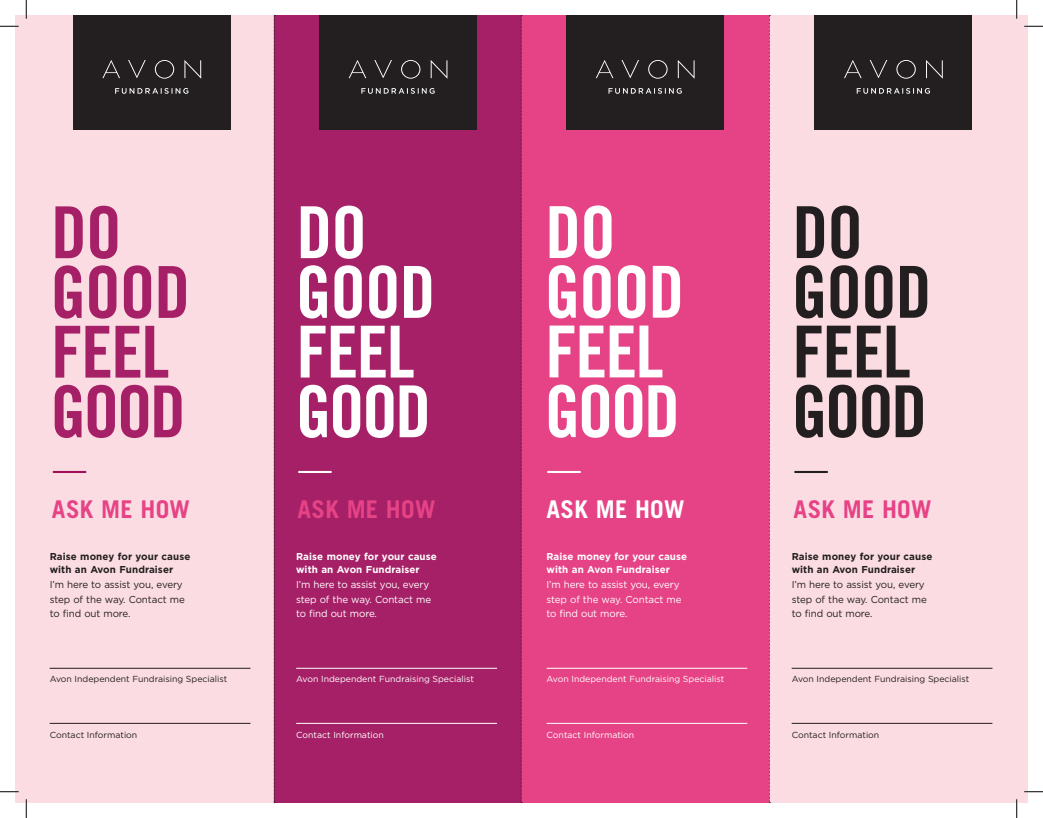
<style>
.page{position:relative;width:1043px;height:818px;background:#fff}
.page>*{position:absolute;margin:0;border:0;box-sizing:border-box;transform-origin:0 0}
.t1{font:71.75px/59.6px "Trade Gothic LT Std Bd Cn 20";letter-spacing:-.025em;color:#fff}
.t2{font:71.75px/59.6px "Trade Gothic LT Std Bd Cn 20";letter-spacing:-.025em;color:#a62067}
.t3{font:71.75px/59.6px "Trade Gothic LT Std Bd Cn 20";letter-spacing:-.025em;color:#231f20}
.t4{font:700 24.38px "Trade Gothic LT Std";letter-spacing:.01em;color:#e64386}
.t5{font:700 24.38px "Trade Gothic LT Std";letter-spacing:.01em;color:#fff}
.t6{font:10px/15px "Gotham";letter-spacing:-.01em;color:#231f20}
.t7{font:10px/15px "Gotham";letter-spacing:-.01em;color:#fff}
.t8{font:700 10px/13.8px "Gotham";letter-spacing:.01em;color:#231f20}
.t9{font:700 10px/13.8px "Gotham";letter-spacing:.01em;color:#fff}
.t10{font:8.75px "Gotham";color:#231f20}
.t11{font:8.75px "Gotham";color:#fff}
</style>
<div class="page">
<div style="left:15px;top:15px;width:259px;height:787px;background:#fbdce2"></div>
<div style="left:769px;top:15px;width:259px;height:787px;background:#fbdce2"></div>
<div style="left:274px;top:15px;width:246px;height:787px;background:#a62067"></div>
<div style="left:521px;top:15px;width:248px;height:787px;background:#e64386"></div>
<svg style="left:274px;top:15px;width:1px;height:788px"></svg>
<svg style="left:521px;top:15px;width:1px;height:788px"></svg>
<svg style="left:769px;top:15px;width:1px;height:788px"></svg>
<hr style="left:53px;top:471px;width:33px;height:2px;background:#a10f59">
<hr style="left:298px;top:471px;width:34px;height:2px;background:#fff">
<hr style="left:794px;top:471px;width:33px;height:2px;background:#231f20">
<hr style="left:547px;top:471px;width:33px;height:2px;background:#fff">
<div style="left:73px;top:15px;width:157px;height:114px;background:#231f20"></div>
<svg style="left:155px;top:60px;width:19px;height:19px"></svg>
<svg style="left:128px;top:60px;width:18px;height:18px"></svg>
<svg style="left:184px;top:60px;width:17px;height:19px"></svg>
<svg style="left:102px;top:60px;width:18px;height:18px"></svg>
<svg style="left:115px;top:88px;width:73px;height:6px"></svg>
<div style="left:319px;top:15px;width:157px;height:114px;background:#231f20"></div>
<svg style="left:401px;top:60px;width:19px;height:19px"></svg>
<svg style="left:374px;top:60px;width:18px;height:18px"></svg>
<svg style="left:430px;top:60px;width:17px;height:19px"></svg>
<svg style="left:349px;top:60px;width:17px;height:18px"></svg>
<svg style="left:361px;top:88px;width:73px;height:6px"></svg>
<div style="left:566px;top:15px;width:157px;height:114px;background:#231f20"></div>
<svg style="left:648px;top:60px;width:19px;height:19px"></svg>
<svg style="left:621px;top:60px;width:18px;height:18px"></svg>
<svg style="left:677px;top:60px;width:17px;height:19px"></svg>
<svg style="left:596px;top:60px;width:17px;height:18px"></svg>
<svg style="left:608px;top:88px;width:73px;height:6px"></svg>
<div style="left:814px;top:15px;width:157px;height:114px;background:#231f20"></div>
<svg style="left:896px;top:60px;width:19px;height:19px"></svg>
<svg style="left:869px;top:60px;width:18px;height:18px"></svg>
<svg style="left:926px;top:60px;width:16px;height:19px"></svg>
<svg style="left:844px;top:60px;width:17px;height:18px"></svg>
<svg style="left:856px;top:88px;width:74px;height:6px"></svg>
<hr style="left:50px;top:668px;width:200px;height:1px;background:#231f20">
<hr style="left:791px;top:668px;width:201px;height:1px;background:#231f20">
<hr style="left:296px;top:668px;width:201px;height:1px;background:#fff">
<hr style="left:546px;top:668px;width:201px;height:1px;background:#fff">
<hr style="left:50px;top:723px;width:200px;height:1px;background:#231f20">
<hr style="left:791px;top:723px;width:201px;height:1px;background:#231f20">
<hr style="left:296px;top:723px;width:201px;height:1px;background:#fff">
<hr style="left:546px;top:723px;width:201px;height:1px;background:#fff">
<svg style="left:0;top:25px;width:19px;height:2px"></svg>
<svg style="left:1024px;top:25px;width:18px;height:2px"></svg>
<svg style="left:0;top:791px;width:19px;height:1px"></svg>
<svg style="left:1024px;top:791px;width:18px;height:1px"></svg>
<svg style="left:25px;top:0;width:2px;height:19px"></svg>
<svg style="left:25px;top:799px;width:2px;height:19px"></svg>
<svg style="left:1016px;top:0;width:1px;height:19px"></svg>
<svg style="left:1015px;top:799px;width:2px;height:19px"></svg>
<h1 class="t1" style="left:544px;top:202px;width:141px">DO<br>GOOD<br>FEEL<br>GOOD</h1>
<h1 class="t2" style="left:50px;top:202px;width:141px">DO<br>GOOD<br>FEEL<br>GOOD</h1>
<h1 class="t1" style="left:296px;top:202px;width:141px">DO<br>GOOD<br>FEEL<br>GOOD</h1>
<h1 class="t3" style="left:791px;top:202px;width:141px">DO<br>GOOD<br>FEEL<br>GOOD</h1>
<h2 class="t4" style="left:52px;top:494px;width:140px">ASK ME HOW</h2>
<h2 class="t4" style="left:297px;top:494px;width:140px">ASK ME HOW</h2>
<h2 class="t5" style="left:546px;top:494px;width:140px">ASK ME HOW</h2>
<h2 class="t4" style="left:793px;top:494px;width:140px">ASK ME HOW</h2>
<p class="t8" style="left:50px;top:549px;width:142px">Raise money for your cause with an Avon Fundraiser</p>
<p class="t6" style="left:50px;top:577px;width:137px">I’m here to assist you, every step of the way. Contact me</p>
<p class="t6" style="left:50px;top:606px;width:82px">to find out more.</p>
<p class="t9" style="left:296px;top:549px;width:142px">Raise money for your cause with an Avon Fundraiser</p>
<p class="t7" style="left:296px;top:577px;width:137px">I’m here to assist you, every step of the way. Contact me</p>
<p class="t7" style="left:296px;top:606px;width:82px">to find out more.</p>
<p class="t9" style="left:546px;top:549px;width:142px">Raise money for your cause with an Avon Fundraiser</p>
<p class="t7" style="left:546px;top:577px;width:137px">I’m here to assist you, every step of the way. Contact me</p>
<p class="t7" style="left:546px;top:606px;width:82px">to find out more.</p>
<p class="t8" style="left:791px;top:549px;width:142px">Raise money for your cause with an Avon Fundraiser</p>
<p class="t6" style="left:791px;top:577px;width:137px">I’m here to assist you, every step of the way. Contact me</p>
<p class="t6" style="left:791px;top:606px;width:82px">to find out more.</p>
<p class="t10" style="left:50px;top:674px;width:179px">Avon Independent Fundraising Specialist</p>
<p class="t11" style="left:296px;top:674px;width:179px">Avon Independent Fundraising Specialist</p>
<p class="t11" style="left:546px;top:674px;width:179px">Avon Independent Fundraising Specialist</p>
<p class="t10" style="left:791px;top:674px;width:179px">Avon Independent Fundraising Specialist</p>
<p class="t10" style="left:50px;top:729px;width:89px">Contact Information</p>
<p class="t11" style="left:296px;top:729px;width:89px">Contact Information</p>
<p class="t11" style="left:546px;top:729px;width:89px">Contact Information</p>
<p class="t10" style="left:791px;top:729px;width:89px">Contact Information</p>
</div>
